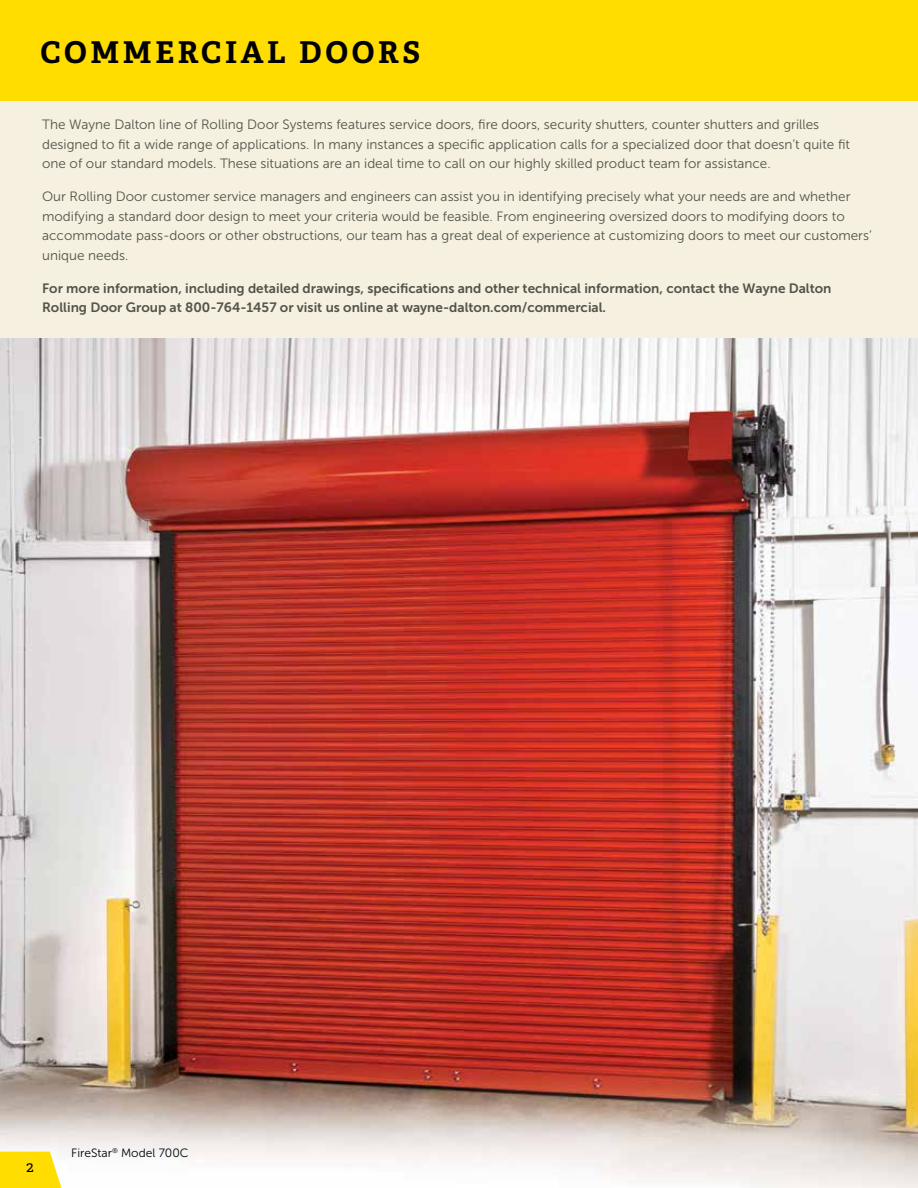
<style>
.page{position:relative;width:918px;height:1188px;background:#fff}
.page>*{position:absolute;margin:0;border:0;box-sizing:border-box;transform-origin:0 0}
.t1{font:700 30px "Adelle PE";letter-spacing:.12em;color:#000}
.t2{font:15px "Adelle PE";color:#000}
.t3{font:13.5px/19.5px "Museo Sans 300";color:#525349}
.t4{font:13.5px/19.5px "Museo Sans 700";color:#525349}
.t5{font:12px "Museo Sans 300";color:#000}
</style>
<div class="page">
<img style="left:0;top:338px;width:918px;height:850px">
<div style="left:0;top:97px;width:918px;height:241px;background:#f5f0e0"></div>
<div style="left:0;top:0;width:918px;height:100px;background:#fd0"></div>
<svg style="left:0;top:1152px;width:61px;height:36px;background:#fedf15"></svg>
<h1 class="t1" style="left:40px;top:30px;width:381px">COMMERCIAL DOORS</h1>
<p class="t3" style="left:42px;top:115px;width:809px">The Wayne Dalton line of Rolling Door Systems features service doors, fire doors, security shutters, counter shutters and grilles designed to fit a wide range of applications. In many instances a specific application calls for a specialized door that doesn’t quite fit one of our standard models. These situations are an ideal time to call on our highly skilled product team for assistance.</p>
<p class="t3" style="left:42px;top:187px;width:831px">Our Rolling Door customer service managers and engineers can assist you in identifying precisely what your needs are and whether modifying a standard door design to meet your criteria would be feasible. From engineering oversized doors to modifying doors to accommodate pass-doors or other obstructions, our team has a great deal of experience at customizing doors to meet our customers’ unique needs.</p>
<p class="t4" style="left:42px;top:278px;width:791px">For more information, including detailed drawings, specifications and other technical information, contact the Wayne Dalton<br>Rolling Door Group at 800-764-1457 or visit us online at wayne-dalton.com/commercial.</p>
<p class="t2" style="left:26px;top:1155px;width:9px">2</p>
<p class="t5" style="left:71px;top:1147px;width:119px">FireStar<sup>®</sup> Model 700C</p>
</div>
